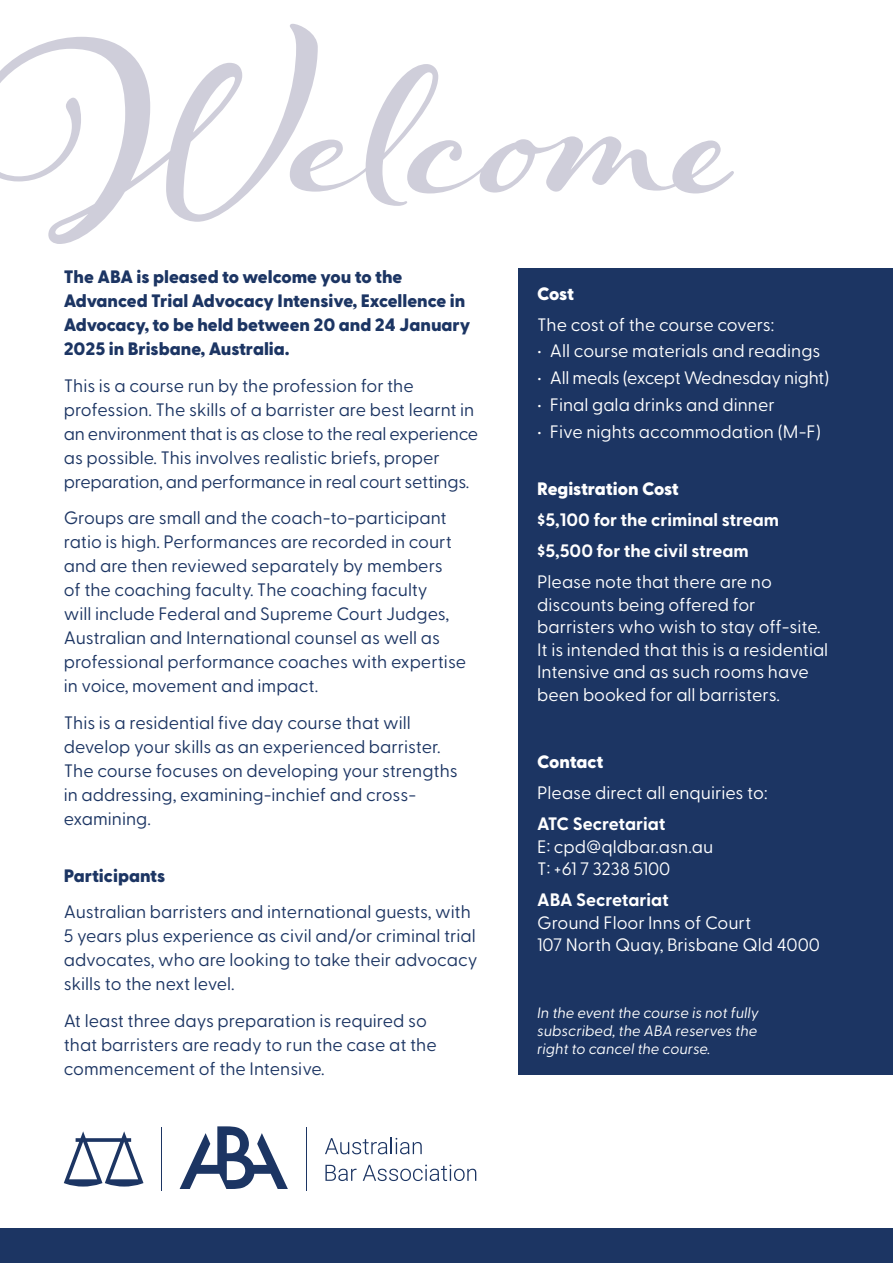
<style>
.page{position:relative;width:893px;height:1263px;background:#fff}
.page>*{position:absolute;margin:0;border:0;box-sizing:border-box;transform-origin:0 0}
.t1{font:700 317.25px "Hummingbird";color:#cfceda}
.t2{font:18px/24px "Greycliff CF";color:#1c3563}
.t3{font:18px/22.5px "Greycliff CF";color:#fff}
.t4{font:800 18px/24px "Greycliff CF";color:#1c3563}
.t5{font:700 18px/31px "Greycliff CF";color:#fff}
.t6{font:800 18px "Greycliff CF";letter-spacing:-.005em;color:#fff}
.t7{font:italic 15px/18px "Greycliff CF";color:#fff;text-align:justify}
</style>
<div class="page">
<svg style="left:325px;top:1137px;width:97px;height:17px"></svg>
<svg style="left:325px;top:1165px;width:32px;height:16px"></svg>
<svg style="left:363px;top:1164px;width:113px;height:17px"></svg>
<svg style="left:64px;top:1131px;width:79px;height:55px"></svg>
<hr style="left:162px;top:1127px;width:1px;height:63px;background:#1c3563">
<hr style="left:306px;top:1127px;width:1px;height:63px;background:#1c3563">
<svg style="left:180px;top:1126px;width:108px;height:63px"></svg>
<div style="left:0;top:1229px;width:893px;height:34px;background:#1c3563"></div>
<div style="left:519px;top:268px;width:374px;height:807px;background:#1c3563"></div>
<h1 class="t1" style="left:-26px;top:-106px;width:760px">Welcome</h1>
<p class="t4" style="left:64px;top:264px;width:408px">The ABA is pleased to welcome you to the Advanced Trial Advocacy Intensive, Excellence in Advocacy, to be held between 20 and 24 January 2025 in Brisbane, Australia.</p>
<p class="t2" style="left:64px;top:372px;width:416px">This is a course run by the profession for the profession. The skills of a barrister are best learnt in an environment that is as close to the real experience as possible. This involves realistic briefs, proper preparation, and performance in real court settings.</p>
<p class="t2" style="left:64px;top:505px;width:404px">Groups are small and the coach-to-participant ratio is high. Performances are recorded in court and are then reviewed separately by members<br>of the coaching faculty. The coaching faculty<br>will include Federal and Supreme Court Judges, Australian and International counsel as well as professional performance coaches with expertise in voice, movement and impact.</p>
<p class="t2" style="left:64px;top:709px;width:396px">This is a residential five day course that will develop your skills as an experienced barrister.<br>The course focuses on developing your strengths in addressing, examining-inchief and cross&shy;examining.</p>
<p class="t4" style="left:64px;top:862px;width:103px">Participants</p>
<p class="t2" style="left:64px;top:899px;width:415px">Australian barristers and international guests, with 5 years plus experience as civil and/or criminal trial advocates, who are looking to take their advocacy skills to the next level.</p>
<p class="t2" style="left:64px;top:1007px;width:374px">At least three days preparation is required so that barristers are ready to run the case at the commencement of the Intensive.</p>
<p class="t6" style="left:537px;top:279px;width:38px">Cost</p>
<p class="t3" style="left:537px;top:312px;width:239px">The cost of the course covers:</p>
<p class="t3" style="left:537px;top:338px;width:285px">• All course materials and readings</p>
<p class="t3" style="left:537px;top:365px;width:293px">• All meals (except Wednesday night)</p>
<p class="t3" style="left:537px;top:392px;width:239px">• Final gala drinks and dinner</p>
<p class="t3" style="left:537px;top:419px;width:285px">• Five nights accommodation (M-F)</p>
<p class="t6" style="left:537px;top:475px;width:143px">Registration Cost</p>
<p class="t5" style="left:537px;top:504px;width:244px">$5,100 for the criminal stream $5,500 for the civil stream</p>
<p class="t3" style="left:537px;top:569px;width:293px">Please note that there are no discounts being offered for barristers who wish to stay off-site.<br>It is intended that this is a residential Intensive and as such rooms have been booked for all barristers.</p>
<p class="t6" style="left:537px;top:748px;width:68px">Contact</p>
<p class="t3" style="left:537px;top:780px;width:232px">Please direct all enquiries to:</p>
<p class="t5" style="left:537px;top:808px;width:130px">ATC Secretariat</p>
<p class="t3" style="left:537px;top:834px;width:178px">E: cpd@qldbar.asn.au<br>T: +61 7 3238 5100</p>
<p class="t5" style="left:537px;top:884px;width:133px">ABA Secretariat</p>
<p class="t3" style="left:537px;top:910px;width:284px">Ground Floor Inns of Court<br>107 North Quay, Brisbane Qld 4000</p>
<p class="t7" style="left:537px;top:1003px;width:223px">In the event the course is not fully subscribed, the ABA reserves the right to cancel the course.</p>
</div>
